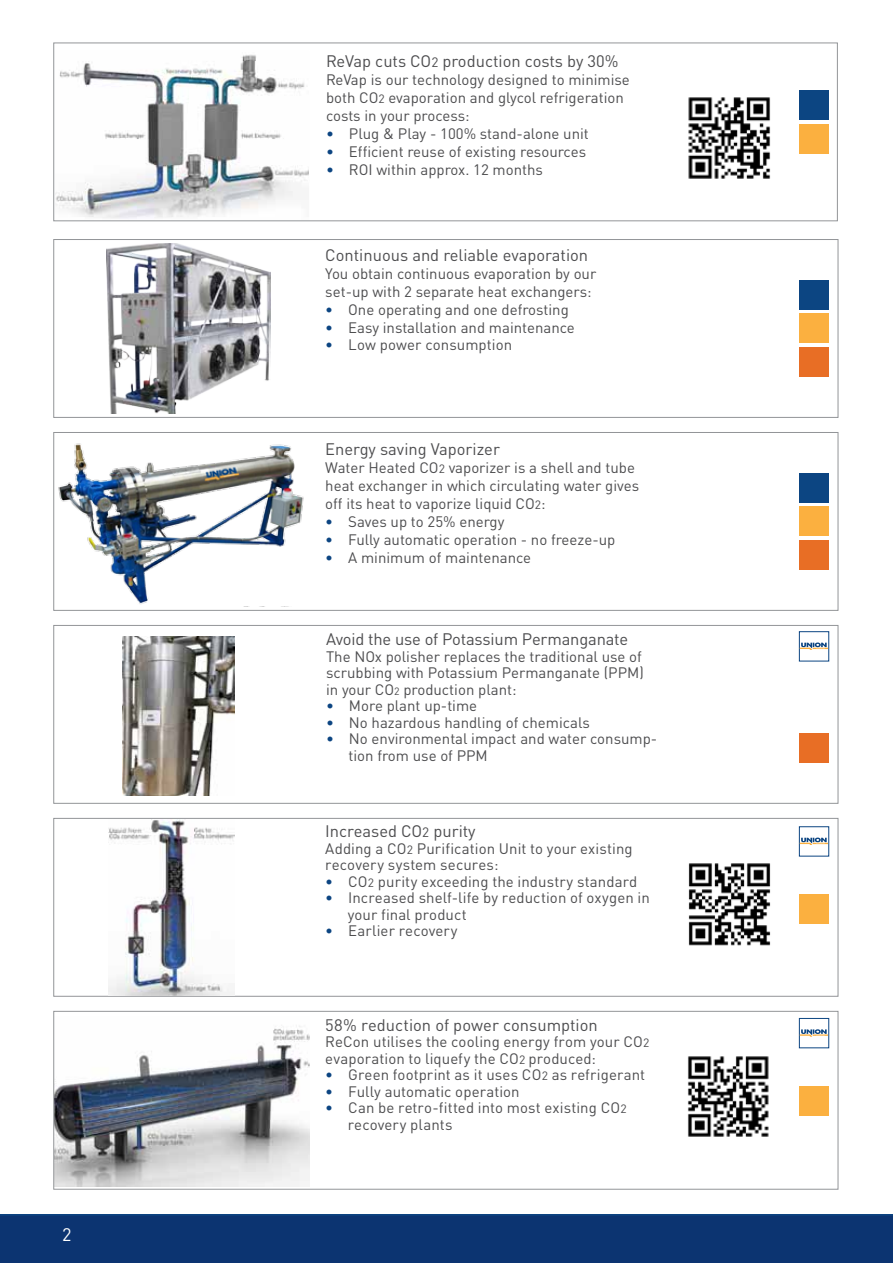
<style>
.page{position:relative;width:893px;height:1263px;background:#fff}
.page>*{position:absolute;margin:0;border:0;box-sizing:border-box;transform-origin:0 0}
.t1{font:18px "DIN Pro";color:#fff}
.t2{font:16.5px "DIN Pro";color:#4d4d4f}
.t3{font:15px/16.5px "DIN Pro";color:#4d4d4f}
.s1{font-size:13.5px}
.s2{font-size:12px}
.s3{color:#0c4582}
.s4{font-size:10.5px}
</style>
<div class="page">
<div style="left:53px;top:432px;width:785px;height:179px;border:1px solid #939598"></div>
<div style="left:53px;top:818px;width:785px;height:179px;border:1px solid #939598"></div>
<div style="left:53px;top:625px;width:785px;height:179px;border:1px solid #939598"></div>
<img style="left:688px;top:97px;width:83px;height:82px">
<img style="left:687px;top:1040px;width:122px;height:97px">
<img style="left:688px;top:847px;width:125px;height:99px">
<img style="left:56px;top:54px;width:252px;height:165px">
<img style="left:106px;top:243px;width:165px;height:170px">
<img style="left:54px;top:436px;width:250px;height:170px">
<img style="left:55px;top:1026px;width:254px;height:160px">
<div style="left:53px;top:43px;width:785px;height:178px;border:1px solid #939598"></div>
<div style="left:53px;top:239px;width:785px;height:179px;border:1px solid #939598"></div>
<div style="left:53px;top:1011px;width:785px;height:178px;border:1px solid #939598"></div>
<div style="left:0;top:1214px;width:893px;height:49px;background:#0c3471"></div>
<img style="left:108px;top:819px;width:127px;height:176px">
<img style="left:122px;top:637px;width:112px;height:158px">
<div style="left:223px;top:575px;width:86px;height:31px;background:#fff"></div>
<div style="left:799px;top:90px;width:30px;height:30px;background:#0c4582"></div>
<div style="left:799px;top:124px;width:30px;height:30px;background:#fbb040"></div>
<div style="left:799px;top:280px;width:30px;height:30px;background:#0c4582"></div>
<div style="left:799px;top:314px;width:30px;height:29px;background:#fbb040"></div>
<div style="left:799px;top:347px;width:30px;height:30px;background:#e86e25"></div>
<div style="left:799px;top:473px;width:30px;height:30px;background:#0c4582"></div>
<div style="left:799px;top:506px;width:30px;height:30px;background:#fbb040"></div>
<div style="left:799px;top:540px;width:30px;height:30px;background:#e86e25"></div>
<div style="left:799px;top:733px;width:30px;height:29px;background:#e86e25"></div>
<div style="left:799px;top:631px;width:30px;height:30px;background:#fff;border:1px solid #0c4582"></div>
<svg style="left:800px;top:642px;width:28px;height:8px"></svg>
<div style="left:799px;top:894px;width:30px;height:30px;background:#fbb040"></div>
<div style="left:799px;top:826px;width:30px;height:30px;background:#fff;border:1px solid #0c4582"></div>
<svg style="left:800px;top:837px;width:28px;height:8px"></svg>
<div style="left:799px;top:1086px;width:30px;height:29px;background:#fbb040"></div>
<div style="left:799px;top:1018px;width:30px;height:30px;background:#fff;border:1px solid #0c4582"></div>
<svg style="left:800px;top:1029px;width:28px;height:8px"></svg>
<p class="t1" style="left:62px;top:1220px;width:11px">2</p>
<p class="t2" style="left:326px;top:48px;width:294px">ReVap cuts CO<span class="s1">2</span> production costs by 30%</p>
<p class="t3" style="left:326px;top:69px;width:305px;line-height:18px">ReVap is our technology designed to minimise both CO<span class="s2">2</span> evaporation and glycol refrigeration costs in your process:</p>
<p class="t3" style="left:326px;top:124px;width:264px"><span class="s3">•</span> Plug &amp; Play - 100% stand-alone unit</p>
<p class="t3" style="left:326px;top:142px;width:262px"><span class="s3">•</span> Efficient reuse of existing resources</p>
<p class="t3" style="left:326px;top:160px;width:218px"><span class="s3">•</span> ROI within approx. 12 months</p>
<p class="t2" style="left:325px;top:242px;width:264px">Continuous and reliable evaporation</p>
<p class="t3" style="left:325px;top:264px;width:273px;line-height:18px">You obtain continuous evaporation by our set-up with 2 separate heat exchangers:</p>
<p class="t3" style="left:325px;top:300px;width:245px"><span class="s3">•</span> One operating and one defrosting</p>
<p class="t3" style="left:325px;top:318px;width:251px"><span class="s3">•</span> Easy installation and maintenance</p>
<p class="t3" style="left:325px;top:335px;width:188px"><span class="s3">•</span> Low power consumption</p>
<p class="t2" style="left:325px;top:436px;width:176px">Energy saving Vaporizer</p>
<p class="t3" style="left:325px;top:458px;width:315px;line-height:18px">Water Heated CO<span class="s2">2</span> vaporizer is a shell and tube heat exchanger in which circulating water gives off its heat to vaporize liquid CO<span class="s2">2</span>:</p>
<p class="t3" style="left:325px;top:512px;width:181px"><span class="s3">•</span> Saves up to 25% energy</p>
<p class="t3" style="left:325px;top:530px;width:292px"><span class="s3">•</span> Fully automatic operation - no freeze-up</p>
<p class="t3" style="left:325px;top:548px;width:207px"><span class="s3">•</span> A minimum of maintenance</p>
<p class="t2" style="left:326px;top:626px;width:304px">Avoid the use of Potassium Permanganate</p>
<p class="t3" style="left:326px;top:647px;width:319px">The NOx polisher replaces the traditional use of scrubbing with Potassium Permanganate (PPM) in your CO<span class="s4">2</span> production plant:</p>
<p class="t3" style="left:326px;top:696px;width:153px"><span class="s3">•</span> More plant up-time</p>
<p class="t3" style="left:326px;top:713px;width:265px"><span class="s3">•</span> No hazardous handling of chemicals</p>
<p class="t3" style="left:348px;top:729px;width:310px;text-indent:-22px"><span class="s3">•</span> No environmental impact and water consump&shy;tion from use of PPM</p>
<p class="t2" style="left:325px;top:818px;width:152px">Increased CO<span class="s1">2</span> purity</p>
<p class="t3" style="left:325px;top:838px;width:309px">Adding a CO<span class="s2">2</span> Purification Unit to your existing recovery system secures:</p>
<p class="t3" style="left:325px;top:871px;width:314px"><span class="s3">•</span> CO<span class="s2">2</span> purity exceeding the industry standard</p>
<p class="t3" style="left:348px;top:888px;width:304px;text-indent:-22px"><span class="s3">•</span> Increased shelf-life by reduction of oxygen in your final product</p>
<p class="t3" style="left:325px;top:921px;width:134px"><span class="s3">•</span> Earlier recovery</p>
<p class="t2" style="left:325px;top:1012px;width:274px">58% reduction of power consumption</p>
<p class="t3" style="left:325px;top:1032px;width:326px">ReCon utilises the cooling energy from your CO<span class="s2">2 </span>evaporation to liquefy the CO<span class="s2">2</span> produced:</p>
<p class="t3" style="left:325px;top:1065px;width:321px"><span class="s3">•</span> Green footprint as it uses CO<span class="s2">2</span> as refrigerant</p>
<p class="t3" style="left:325px;top:1082px;width:196px"><span class="s3">•</span> Fully automatic operation</p>
<p class="t3" style="left:348px;top:1098px;width:280px;text-indent:-22px"><span class="s3">•</span> Can be retro-fitted into most existing CO<span class="s2">2 </span>recovery plants</p>
</div>
